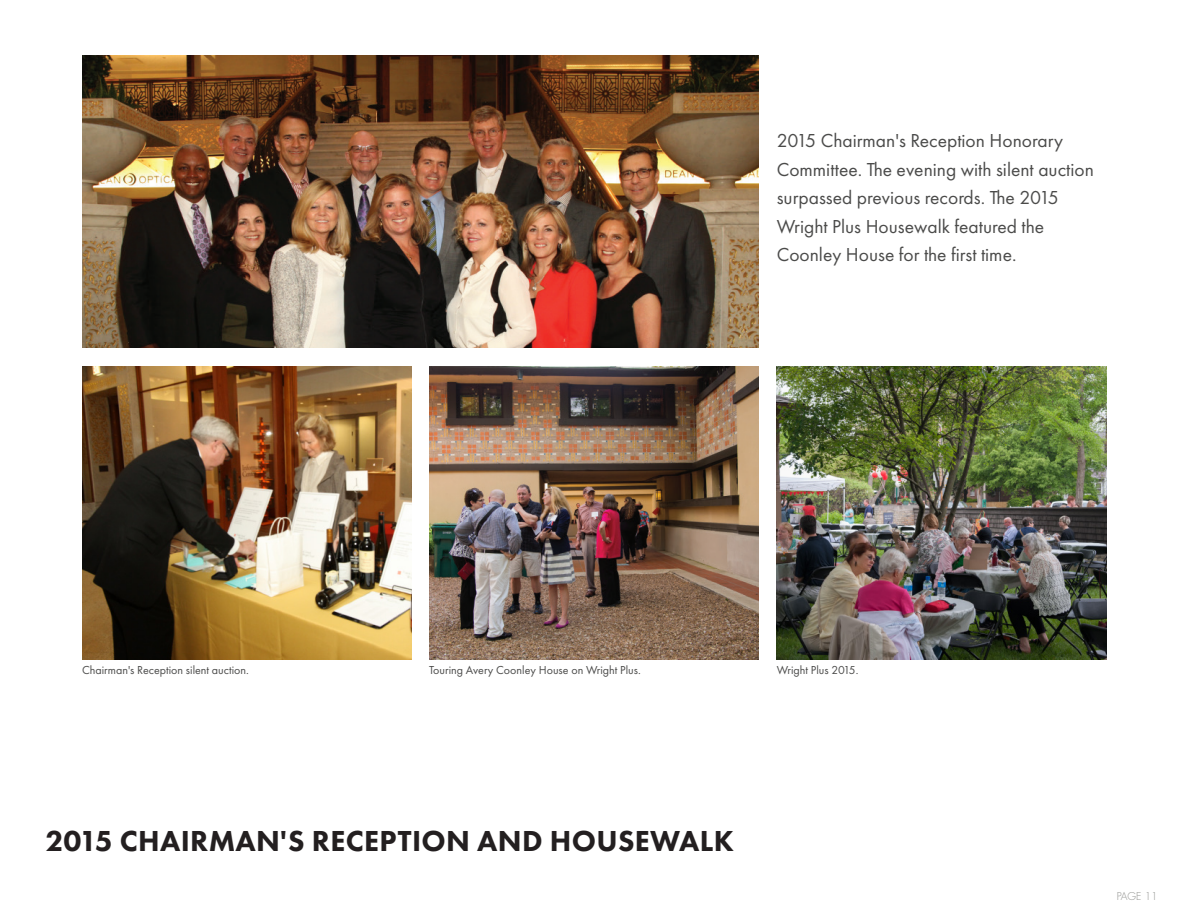
<style>
.page{position:relative;width:1188px;height:918px;background:#fff}
.page>*{position:absolute;margin:0;border:0;box-sizing:border-box;transform-origin:0 0}
.t1{font:800 30px "Futura PT";letter-spacing:.01em;color:#231f20}
.t2{font:19.5px/28.5px "Futura PT";color:#4b4b4a}
.t3{font:12px "Futura PT";color:#4b4b4a}
.t4{font:300 10.5px "Futura";color:#939491}
</style>
<div class="page">
<img style="left:82px;top:55px;width:677px;height:293px">
<img style="left:82px;top:367px;width:330px;height:292px">
<img style="left:777px;top:367px;width:329px;height:292px">
<img style="left:429px;top:367px;width:330px;height:292px">
<p class="t2" style="left:777px;top:126px;width:319px">2015 Chairman's Reception Honorary Committee. The evening with silent auction surpassed previous records. The 2015<br>Wright Plus Housewalk featured the Coonley House for the first time.</p>
<p class="t3" style="left:82px;top:663px;width:168px">Chairman's Reception silent auction.</p>
<p class="t3" style="left:429px;top:663px;width:213px">Touring Avery Coonley House on Wright Plus.</p>
<p class="t3" style="left:777px;top:663px;width:83px">Wright Plus 2015.</p>
<h1 class="t1" style="left:45px;top:822px;width:690px">2015 CHAIRMAN'S RECEPTION AND HOUSEWALK</h1>
<p class="t4" style="left:1117px;top:890px;width:43px">PAGE 11</p>
</div>
